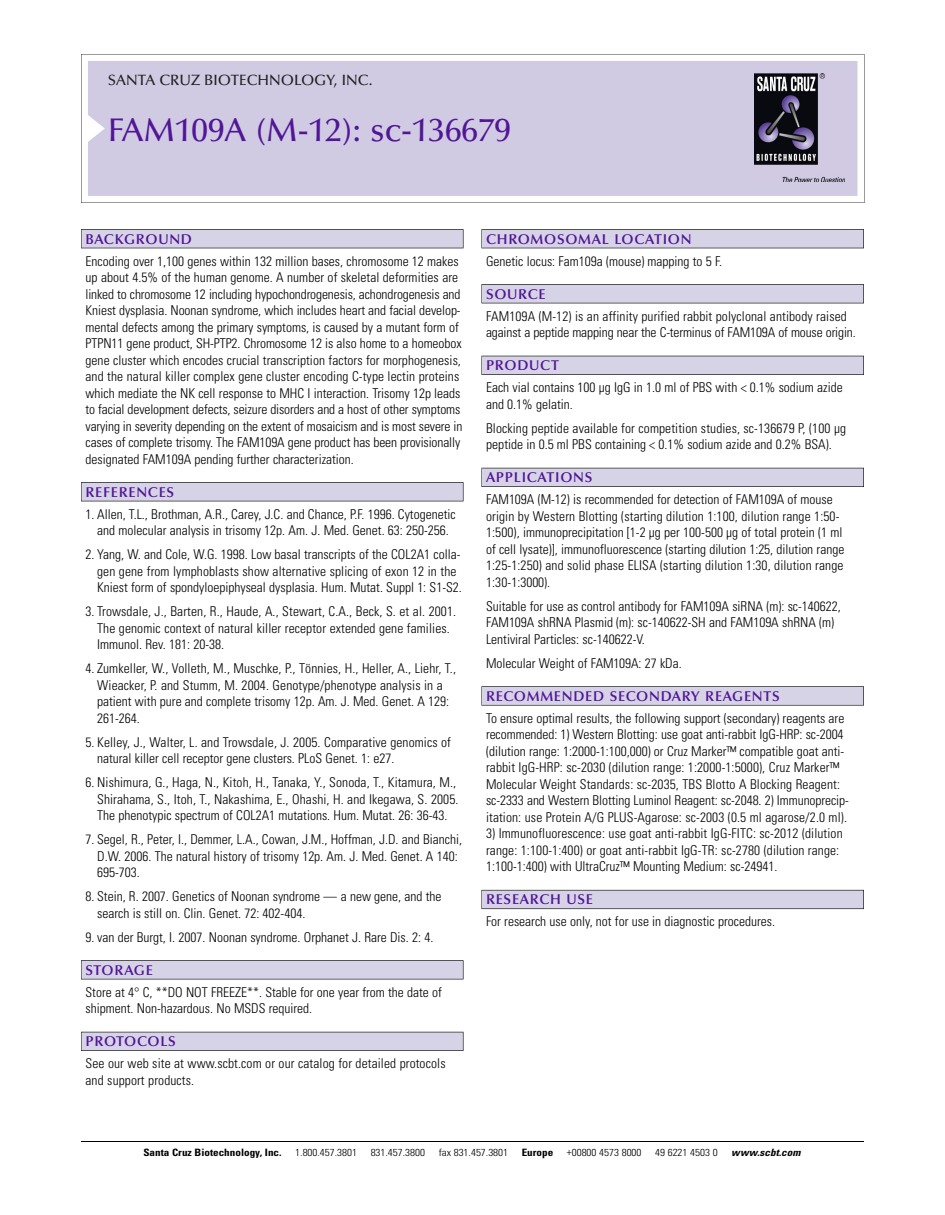
<style>
.page{position:relative;width:945px;height:1215px;background:#fff}
.page>*{position:absolute;margin:0;border:0;box-sizing:border-box;transform-origin:0 0}
.t1{font:500 33px "Optima";color:#511695}
.t2{font:500 15px "Optima";color:#231f20}
.t3{font:600 14.25px "Optima";letter-spacing:.05em;color:#511695}
.t4{font:300 condensed 13.5px/16.5px "Univers";color:#000}
.t5{font:300 condensed 10.2px "Univers";color:#000;scale:1.1 1}
.t6{font:700 condensed 10.2px "Univers";color:#000;scale:1.1 1}
.t7{font:italic 700 condensed 10.2px "Univers";letter-spacing:.005em;color:#000;scale:1.1 1}
</style>
<div class="page">
<svg style="left:81px;top:54px;width:783px;height:149px"></svg>
<div style="left:88px;top:61px;width:769px;height:135px;background:#d1cae3"></div>
<img style="left:755px;top:74px;width:90px;height:108px">
<div style="left:81px;top:229px;width:382px;height:19px;background:#525156"></div>
<div style="left:81px;top:230px;width:382px;height:18px;background:#d7d3e7"></div>
<div style="left:81px;top:482px;width:382px;height:19px;background:#525155"></div>
<div style="left:81px;top:483px;width:382px;height:18px;background:#d7d3e7"></div>
<div style="left:81px;top:960px;width:382px;height:19px;background:#545357"></div>
<div style="left:81px;top:961px;width:382px;height:18px;background:#d7d3e7"></div>
<div style="left:81px;top:1032px;width:382px;height:19px;background:#54535a"></div>
<div style="left:81px;top:1032px;width:382px;height:18px;background:#d7d3e7"></div>
<div style="left:482px;top:229px;width:382px;height:19px;background:#525156"></div>
<div style="left:482px;top:230px;width:381px;height:18px;background:#d7d3e7"></div>
<div style="left:482px;top:284px;width:382px;height:19px;background:#525155"></div>
<div style="left:482px;top:285px;width:381px;height:18px;background:#d7d3e7"></div>
<div style="left:482px;top:356px;width:382px;height:19px;background:#525158"></div>
<div style="left:482px;top:356px;width:381px;height:18px;background:#d7d3e7"></div>
<div style="left:482px;top:468px;width:382px;height:19px;background:#54535a"></div>
<div style="left:482px;top:468px;width:381px;height:18px;background:#d7d3e7"></div>
<svg style="left:482px;top:686px;width:382px;height:20px"></svg>
<div style="left:482px;top:687px;width:381px;height:18px;background:#d7d3e7"></div>
<div style="left:482px;top:890px;width:382px;height:19px;background:#66646e"></div>
<div style="left:482px;top:890px;width:381px;height:18px;background:#d7d3e7"></div>
<hr style="left:81px;top:1141px;width:783px;height:1px;background:#000">
<p class="t2" style="left:108px;top:74px;width:266px">SANTA CRUZ BIOTECHNOLOGY, INC.</p>
<h1 class="t1" style="left:108px;top:117px;width:405px">FAM109A (M-12): sc-136679</h1>
<p class="t3" style="left:86px;top:233px;width:108px">BACKGROUND</p>
<p class="t4" style="left:86px;top:254px;width:378px">Encoding over 1,100 genes within 132 million bases, chromosome 12 makes up about 4.5% of the human genome. A number of skeletal deformities are linked to chromosome 12 including hypochondrogenesis, achondrogenesis and Kniest dysplasia. Noonan syndrome, which includes heart and facial develop&shy;mental defects among the primary symptoms, is caused by a mutant form of PTPN11 gene product, SH-PTP2. Chromosome 12 is also home to a homeobox gene cluster which encodes crucial transcription factors for morphogenesis, and the natural killer complex gene cluster encoding C-type lectin proteins which mediate the NK cell response to MHC I interaction. Trisomy 12p leads to facial development defects, seizure disorders and a host of other symptoms varying in severity depending on the extent of mosaicism and is most severe in cases of complete trisomy. The FAM109A gene product has been provisionally designated FAM109A pending further characterization.</p>
<p class="t3" style="left:86px;top:486px;width:90px">REFERENCES</p>
<p class="t4" style="left:86px;top:507px;width:372px;text-align:center">1. Allen, T.L., Brothman, A.R., Carey, J.C. and Chance, P.F. 1996. Cytogenetic and molecular analysis in trisomy 12p. Am. J. Med. Genet. 63: 250-256.</p>
<p class="t4" style="left:97px;top:547px;width:366px;text-indent:-12px">2. Yang, W. and Cole, W.G. 1998. Low basal transcripts of the COL2A1 colla&shy;gen gene from lymphoblasts show alternative splicing of exon 12 in the<br>Kniest form of spondyloepiphyseal dysplasia. Hum. Mutat. Suppl 1: S1-S2.</p>
<p class="t4" style="left:97px;top:604px;width:360px;text-indent:-12px">3. Trowsdale, J., Barten, R., Haude, A., Stewart, C.A., Beck, S. et al. 2001.<br>The genomic context of natural killer receptor extended gene families.<br>Immunol. Rev. 181: 20-38.</p>
<p class="t4" style="left:97px;top:661px;width:360px;text-indent:-12px">4. Zumkeller, W., Volleth, M., Muschke, P., Tönnies, H., Heller, A., Liehr, T., Wieacker, P. and Stumm, M. 2004. Genotype/phenotype analysis in a patient with pure and complete trisomy 12p. Am. J. Med. Genet. A 129:<br>261-264.</p>
<p class="t4" style="left:97px;top:735px;width:355px;text-indent:-12px">5. Kelley, J., Walter, L. and Trowsdale, J. 2005. Comparative genomics of natural killer cell receptor gene clusters. PLoS Genet. 1: e27.</p>
<p class="t4" style="left:97px;top:775px;width:363px;text-indent:-12px">6. Nishimura, G., Haga, N., Kitoh, H., Tanaka, Y., Sonoda, T., Kitamura, M.,<br>Shirahama, S., Itoh, T., Nakashima, E., Ohashi, H. and Ikegawa, S. 2005.<br>The phenotypic spectrum of COL2A1 mutations. Hum. Mutat. 26: 36-43.</p>
<p class="t4" style="left:97px;top:832px;width:366px;text-indent:-12px">7. Segel, R., Peter, I., Demmer, L.A., Cowan, J.M., Hoffman, J.D. and Bianchi,<br>D.W. 2006. The natural history of trisomy 12p. Am. J. Med. Genet. A 140:<br>695-703.</p>
<p class="t4" style="left:97px;top:889px;width:346px;text-indent:-12px">8. Stein, R. 2007. Genetics of Noonan syndrome — a new gene, and the search is still on. Clin. Genet. 72: 402-404.</p>
<p class="t4" style="left:86px;top:930px;width:349px">9. van der Burgt, I. 2007. Noonan syndrome. Orphanet J. Rare Dis. 2: 4.</p>
<p class="t3" style="left:86px;top:964px;width:69px">STORAGE</p>
<p class="t4" style="left:86px;top:985px;width:358px">Store at 4° C, **DO NOT FREEZE**. Stable for one year from the date of shipment. Non-hazardous. No MSDS required.</p>
<p class="t3" style="left:86px;top:1036px;width:92px">PROTOCOLS</p>
<p class="t4" style="left:86px;top:1056px;width:362px">See our web site at www.scbt.com or our catalog for detailed protocols and support products.</p>
<p class="t3" style="left:486px;top:233px;width:207px">CHROMOSOMAL LOCATION</p>
<p class="t4" style="left:486px;top:254px;width:238px">Genetic locus: Fam109a (mouse) mapping to 5 F.</p>
<p class="t3" style="left:486px;top:288px;width:61px">SOURCE</p>
<p class="t4" style="left:486px;top:309px;width:371px">FAM109A (M-12) is an affinity purified rabbit polyclonal antibody raised against a peptide mapping near the C-terminus of FAM109A of mouse origin.</p>
<p class="t3" style="left:486px;top:360px;width:74px">PRODUCT</p>
<p class="t4" style="left:486px;top:380px;width:358px">Each vial contains 100 µg IgG in 1.0 ml of PBS with &lt; 0.1% sodium azide and 0.1% gelatin.</p>
<p class="t4" style="left:486px;top:421px;width:362px">Blocking peptide available for competition studies, sc-136679 P, (100 µg peptide in 0.5 ml PBS containing &lt; 0.1% sodium azide and 0.2% BSA).</p>
<p class="t3" style="left:486px;top:472px;width:108px">APPLICATIONS</p>
<p class="t4" style="left:486px;top:492px;width:360px">FAM109A (M-12) is recommended for detection of FAM109A of mouse origin by Western Blotting (starting dilution 1:100, dilution range 1:50- 1:500), immunoprecipitation [1-2 µg per 100-500 µg of total protein (1 ml of cell lysate)], immunofluorescence (starting dilution 1:25, dilution range 1:25-1:250) and solid phase ELISA (starting dilution 1:30, dilution range 1:30-1:3000).</p>
<p class="t4" style="left:486px;top:599px;width:356px">Suitable for use as control antibody for FAM109A siRNA (m): sc-140622,<br>FAM109A shRNA Plasmid (m): sc-140622-SH and FAM109A shRNA (m)<br>Lentiviral Particles: sc-140622-V.</p>
<p class="t4" style="left:486px;top:656px;width:197px">Molecular Weight of FAM109A: 27 kDa.</p>
<p class="t3" style="left:486px;top:690px;width:295px">RECOMMENDED SECONDARY REAGENTS</p>
<p class="t4" style="left:486px;top:711px;width:364px">To ensure optimal results, the following support (secondary) reagents are recommended: 1) Western Blotting: use goat anti-rabbit IgG-HRP: sc-2004 (dilution range: 1:2000-1:100,000) or Cruz Marker™ compatible goat anti&shy;rabbit IgG-HRP: sc-2030 (dilution range: 1:2000-1:5000), Cruz Marker™ Molecular Weight Standards: sc-2035, TBS Blotto A Blocking Reagent: sc-2333 and Western Blotting Luminol Reagent: sc-2048. 2) Immunoprecip&shy;itation: use Protein A/G PLUS-Agarose: sc-2003 (0.5 ml agarose/2.0 ml).</p>
<p class="t4" style="left:486px;top:826px;width:358px">3) Immunofluorescence: use goat anti-rabbit IgG-FITC: sc-2012 (dilution range: 1:100-1:400) or goat anti-rabbit IgG-TR: sc-2780 (dilution range:<br>1:100-1:400) with UltraCruz™ Mounting Medium: sc-24941.</p>
<p class="t3" style="left:486px;top:894px;width:109px">RESEARCH USE</p>
<p class="t4" style="left:486px;top:914px;width:290px">For research use only, not for use in diagnostic procedures.</p>
<p class="t6" style="left:143px;top:1148px;width:127px">Santa Cruz Biotechnology, Inc.</p>
<p class="t5" style="left:295px;top:1148px;width:58px">1.800.457.3801</p>
<p class="t5" style="left:371px;top:1148px;width:51px">831.457.3800</p>
<p class="t5" style="left:439px;top:1148px;width:65px">fax 831.457.3801</p>
<p class="t6" style="left:522px;top:1148px;width:30px">Europe</p>
<p class="t5" style="left:567px;top:1148px;width:69px">+00800 4573 8000</p>
<p class="t5" style="left:655px;top:1148px;width:58px">49 6221 4503 0</p>
<p class="t7" style="left:731px;top:1148px;width:64px">www.scbt.com</p>
</div>
